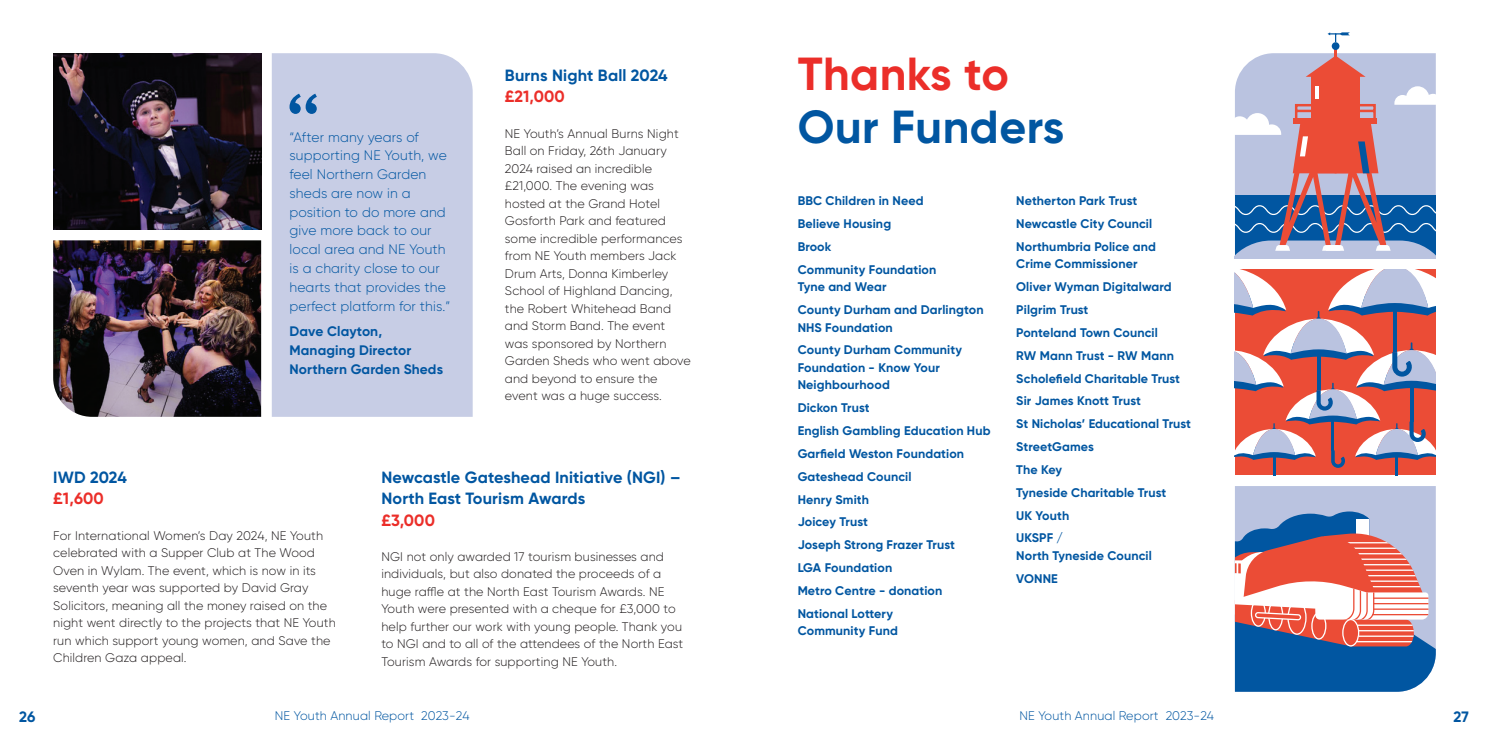
<style>
.page{position:relative;width:1489px;height:745px;background:#fff}
.page>*{position:absolute;margin:0;border:0;box-sizing:border-box;transform-origin:0 0}
.t1{font:700 46.25px/52.5px "Gilroy";letter-spacing:.01em;color:#0156a1}
.Body{font:700 16.25px/21.2px "Gilroy";letter-spacing:.01em;color:#0156a1}
.t2{font:700 15px "Gilroy";color:#0156a1}
.Number_Text{font:300 13.75px/18.8px "Gilroy";letter-spacing:.01em;color:#0156a1}
.Number_Text-2{font:700 13.75px/18.8px "Gilroy";letter-spacing:.01em;color:#0156a1}
.Body-2{font:300 12.5px/17.5px "Gilroy";letter-spacing:.01em;color:#231f20}
.Body-3{font:700 12.5px/17.5px "Gilroy";letter-spacing:.01em;color:#0156a1}
.t3{font:300 12.5px "Gilroy";letter-spacing:.01em;color:#0156a1}
.s1{color:#eb2e29}
</style>
<div class="page">
<svg style="left:1234px;top:486px;width:201px;height:205px"></svg>
<hr style="left:1356px;top:640px;width:57px;height:2px;background:#fff">
<hr style="left:1358px;top:635px;width:55px;height:1px;background:#fff">
<hr style="left:1358px;top:629px;width:55px;height:2px;background:#fff">
<hr style="left:1357px;top:624px;width:56px;height:1px;background:#fff">
<div style="left:1341px;top:618px;width:18px;height:28px;border:1px solid #fff;border-radius:50%"></div>
<div style="left:1234px;top:269px;width:201px;height:206px;background:#eb4c36"></div>
<hr style="left:1395px;top:444px;width:2px;height:31px;background:#0156a1">
<hr style="left:1272px;top:444px;width:3px;height:31px;background:#0156a1">
<svg style="left:1234px;top:48px;width:201px;height:419px"></svg>
<div style="left:1331px;top:42px;width:8px;height:8px;background:#0156a1;border-radius:50%"></div>
<svg style="left:1327px;top:32px;width:22px;height:10px"></svg>
<div style="left:272px;top:53px;width:200px;height:363px;background:#c7cde5"></div>
<svg style="left:289px;top:94px;width:28px;height:20px"></svg>
<img style="left:53px;top:53px;width:208px;height:176px">
<img style="left:53px;top:240px;width:208px;height:176px">
<p class="Number_Text" style="left:289px;top:127px;width:162px">“After many years of supporting NE Youth, we feel Northern Garden sheds are now in a position to do more and give more back to our local area and NE Youth is a charity close to our hearts that provides the perfect platform for this.”</p>
<p class="Number_Text-2" style="left:289px;top:322px;width:155px">Dave Clayton,<br>Managing Director<br>Northern Garden Sheds</p>
<p class="Body" style="left:505px;top:65px;width:164px">Burns Night Ball 2024 <span class="s1">£21,000</span></p>
<p class="Body-2" style="left:505px;top:124px;width:187px">NE Youth’s Annual Burns Night<br>Ball on Friday, 26th January<br>2024 raised an incredible £21,000. The evening was hosted at the Grand Hotel<br>Gosforth Park and featured some incredible performances from NE Youth members Jack<br>Drum Arts, Donna Kimberley<br>School of Highland Dancing, the Robert Whitehead Band and Storm Band. The event was sponsored by Northern<br>Garden Sheds who went above and beyond to ensure the event was a huge success.</p>
<p class="Body" style="left:53px;top:466px;width:75px">IWD 2024 <span class="s1">£1,600</span></p>
<p class="Body-2" style="left:53px;top:526px;width:284px">For International Women’s Day 2024, NE Youth celebrated with a Supper Club at The Wood Oven in Wylam. The event, which is now in its seventh year was supported by David Gray Solicitors, meaning all the money raised on the night went directly to the projects that NE Youth run which support young women, and Save the Children Gaza appeal.</p>
<p class="Body" style="left:381px;top:466px;width:300px">Newcastle Gateshead Initiative (NGI) –<br>North East Tourism Awards<br><span class="s1">£3,000</span></p>
<p class="Body-2" style="left:381px;top:547px;width:303px">NGI not only awarded 17 tourism businesses and individuals, but also donated the proceeds of a huge raffle at the North East Tourism Awards. NE Youth were presented with a cheque for £3,000 to help further our work with young people. Thank you to NGI and to all of the attendees of the North East Tourism Awards for supporting NE Youth.</p>
<p class="t1" style="left:797px;top:47px;width:268px"><span class="s1">Thanks to<br></span>Our Funders</p>
<p class="Body-3" style="left:797px;top:192px;width:127px">BBC Children in Need</p>
<p class="Body-3" style="left:797px;top:214px;width:95px">Believe Housing</p>
<p class="Body-3" style="left:797px;top:237px;width:35px">Brook</p>
<p class="Body-3" style="left:797px;top:260px;width:140px">Community Foundation<br>Tyne and Wear</p>
<p class="Body-3" style="left:797px;top:300px;width:187px">County Durham and Darlington<br>NHS Foundation</p>
<p class="Body-3" style="left:797px;top:341px;width:166px">County Durham Community<br>Foundation - Know Your<br>Neighbourhood</p>
<p class="Body-3" style="left:797px;top:399px;width:73px">Dickon Trust</p>
<p class="Body-3" style="left:797px;top:421px;width:194px">English Gambling Education Hub</p>
<p class="Body-3" style="left:797px;top:444px;width:168px">Garfield Weston Foundation</p>
<p class="Body-3" style="left:797px;top:467px;width:115px">Gateshead Council</p>
<p class="Body-3" style="left:797px;top:490px;width:73px">Henry Smith</p>
<p class="Body-3" style="left:797px;top:513px;width:72px">Joicey Trust</p>
<p class="Body-3" style="left:797px;top:535px;width:159px">Joseph Strong Frazer Trust</p>
<p class="Body-3" style="left:797px;top:558px;width:96px">LGA Foundation</p>
<p class="Body-3" style="left:797px;top:581px;width:146px">Metro Centre - donation</p>
<p class="Body-3" style="left:797px;top:604px;width:102px">National Lottery<br>Community Fund</p>
<p class="Body-3" style="left:1016px;top:192px;width:122px">Netherton Park Trust</p>
<p class="Body-3" style="left:1016px;top:214px;width:137px">Newcastle City Council</p>
<p class="Body-3" style="left:1016px;top:237px;width:141px">Northumbria Police and<br>Crime Commissioner</p>
<p class="Body-3" style="left:1016px;top:278px;width:157px">Oliver Wyman Digitalward</p>
<p class="Body-3" style="left:1016px;top:300px;width:74px">Pilgrim Trust</p>
<p class="Body-3" style="left:1016px;top:323px;width:143px">Ponteland Town Council</p>
<p class="Body-3" style="left:1016px;top:346px;width:159px">RW Mann Trust - RW Mann</p>
<p class="Body-3" style="left:1016px;top:369px;width:165px">Scholefield Charitable Trust</p>
<p class="Body-3" style="left:1016px;top:392px;width:126px">Sir James Knott Trust</p>
<p class="Body-3" style="left:1016px;top:415px;width:176px">St Nicholas’ Educational Trust</p>
<p class="Body-3" style="left:1016px;top:437px;width:79px">StreetGames</p>
<p class="Body-3" style="left:1016px;top:460px;width:47px">The Key</p>
<p class="Body-3" style="left:1016px;top:483px;width:151px">Tyneside Charitable Trust</p>
<p class="Body-3" style="left:1016px;top:506px;width:54px">UK Youth</p>
<p class="Body-3" style="left:1016px;top:529px;width:137px">UKSPF /<br>North Tyneside Council</p>
<p class="Body-3" style="left:1016px;top:569px;width:43px">VONNE</p>
<p class="t2" style="left:19px;top:706px;width:18px">26</p>
<p class="t3" style="left:275px;top:707px;width:196px">NE Youth Annual Report 2023-24</p>
<p class="t3" style="left:1019px;top:707px;width:196px">NE Youth Annual Report 2023-24</p>
<p class="t2" style="left:1453px;top:706px;width:17px">27</p>
</div>
